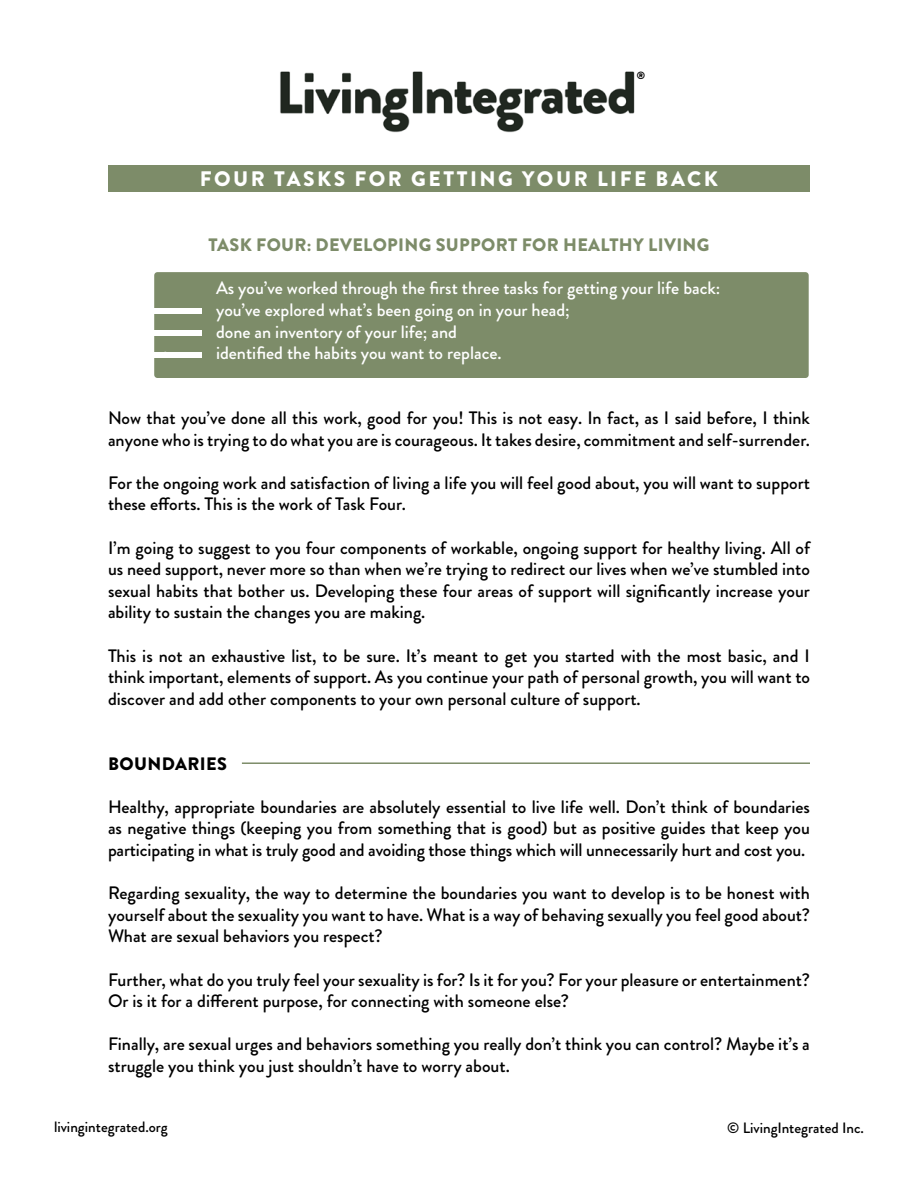
<style>
.page{position:relative;width:918px;height:1188px;background:#fff}
.page>*{position:absolute;margin:0;border:0;box-sizing:border-box;transform-origin:0 0}
.t1{font:900 21px "Brandon Grotesque";letter-spacing:.12em;color:#fff}
.t2{font:500 18px/21.6px "Brandon Grotesque";color:#000}
.t3{font:500 18px/21.6px "Brandon Grotesque";color:#fff}
.t4{font:900 18px "Brandon Grotesque";letter-spacing:.02em;color:#7d8c69}
.t5{font:900 18px "Brandon Grotesque";letter-spacing:.02em;color:#000}
.t6{font:500 15px "Brandon Grotesque";color:#000}
.t7{font:900 10.5px "Brandon Grotesque";color:#000}
</style>
<div class="page">
<div style="left:154px;top:272px;width:655px;height:106px;background:#7d8c69;border-radius:3px"></div>
<div style="left:108px;top:165px;width:702px;height:27px;background:#7d8c69"></div>
<img style="left:280px;top:71px;width:355px;height:62px">
<hr style="left:242px;top:762px;width:568px;height:2px;background:#7d8c69">
<div style="left:143px;top:352px;width:59px;height:5px;background:#fff"></div>
<div style="left:143px;top:330px;width:59px;height:6px;background:#fff"></div>
<div style="left:143px;top:309px;width:59px;height:5px;background:#fff"></div>
<p class="t7" style="left:637px;top:68px;width:10px">®</p>
<p class="t1" style="left:200px;top:164px;width:520px">FOUR TASKS FOR GETTING YOUR LIFE BACK</p>
<p class="t4" style="left:208px;top:232px;width:503px">TASK FOUR: DEVELOPING SUPPORT FOR HEALTHY LIVING</p>
<p class="t3" style="left:216px;top:278px;width:506px">As you’ve worked through the first three tasks for getting your life back: you’ve explored what’s been going on in your head;<br>done an inventory of your life; and<br>identified the habits you want to replace.</p>
<p class="t2" style="left:108px;top:407px;width:704px">Now that you’ve done all this work, good for you! This is not easy. In fact, as I said before, I think anyone who is trying to do what you are is courageous. It takes desire, commitment and self-surrender.</p>
<p class="t2" style="left:108px;top:472px;width:703px">For the ongoing work and satisfaction of living a life you will feel good about, you will want to support these efforts. This is the work of Task Four.</p>
<p class="t2" style="left:108px;top:537px;width:704px;text-align:justify">I’m going to suggest to you four components of workable, ongoing support for healthy living. All of us need support, never more so than when we’re trying to redirect our lives when we’ve stumbled into sexual habits that bother us. Developing these four areas of support will significantly increase your ability to sustain the changes you are making.</p>
<p class="t2" style="left:108px;top:645px;width:704px;text-align:justify">This is not an exhaustive list, to be sure. It’s meant to get you started with the most basic, and I think important, elements of support. As you continue your path of personal growth, you will want to discover and add other components to your own personal culture of support.</p>
<p class="t5" style="left:108px;top:751px;width:120px">BOUNDARIES</p>
<p class="t2" style="left:108px;top:796px;width:704px;text-align:justify">Healthy, appropriate boundaries are absolutely essential to live life well. Don’t think of boundaries as negative things (keeping you from something that is good) but as positive guides that keep you participating in what is truly good and avoiding those things which will unnecessarily hurt and cost you.</p>
<p class="t2" style="left:108px;top:883px;width:704px;text-align:justify">Regarding sexuality, the way to determine the boundaries you want to develop is to be honest with yourself about the sexuality you want to have. What is a way of behaving sexually you feel good about?<br>What are sexual behaviors you respect?</p>
<p class="t2" style="left:108px;top:969px;width:703px">Further, what do you truly feel your sexuality is for? Is it for you? For your pleasure or entertainment?<br>Or is it for a different purpose, for connecting with someone else?</p>
<p class="t2" style="left:108px;top:1034px;width:703px">Finally, are sexual urges and behaviors something you really don’t think you can control? Maybe it’s a struggle you think you just shouldn’t have to worry about.</p>
<p class="t6" style="left:54px;top:1117px;width:115px">livingintegrated.org</p>
<p class="t6" style="left:727px;top:1117px;width:138px">© LivingIntegrated Inc.</p>
</div>
